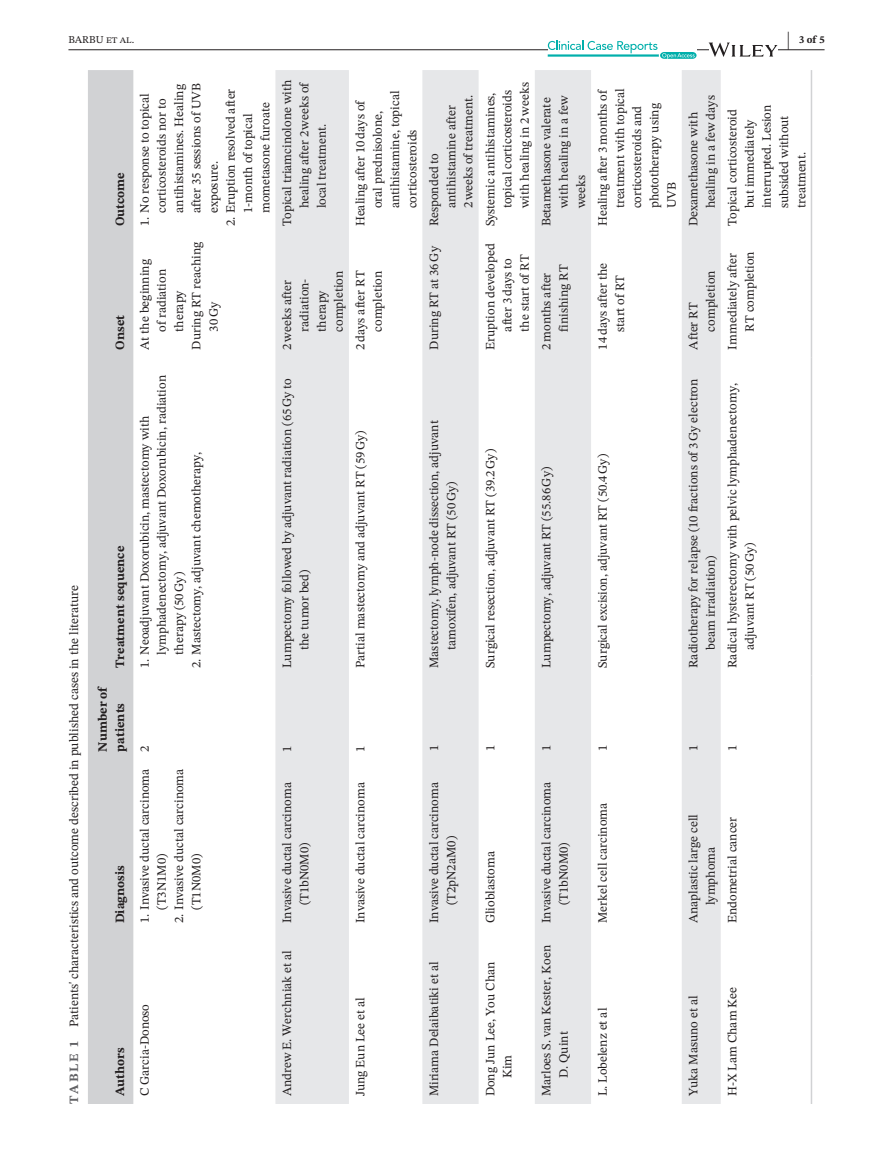
<style>
.page{position:relative;width:893px;height:1174px;background:#fff}
.page>*{position:absolute;margin:0;border:0;box-sizing:border-box;transform-origin:0 0}
.t1{font:700 21px "STIX Two Text";color:#231f20;scale:.42 1}
.t2{font:12.75px/17.2px "STIX Two Text";color:#231f20}
.t3{font:700 12.75px/17.2px "STIX Two Text";color:#231f20}
.t4{font:10.5px "STIX Two Text";color:#231f20}
.t5{font:700 10.5px "STIX Two Text";color:#231f20}
.s1{font-weight:700;color:#636366}
</style>
<div class="page">
<hr style="left:68px;top:49px;width:756px;height:1px;background:#231f20">
<svg style="left:548px;top:41px;width:148px;height:18px"></svg>
<svg style="left:709px;top:43px;width:68px;height:14px"></svg>
<div style="left:88px;top:70px;width:45px;height:1034px;background:#d1d2d4"></div>
<svg style="left:275px;top:70px;width:446px;height:1034px;fill:#ececee"></svg>
<hr style="left:811px;top:931px;width:1px;height:173px;background:#d1d2d4">
<hr style="left:811px;top:759px;width:1px;height:172px;background:#d1d2d4">
<hr style="left:811px;top:675px;width:1px;height:84px;background:#d1d2d4">
<hr style="left:811px;top:357px;width:1px;height:318px;background:#d1d2d4">
<hr style="left:811px;top:234px;width:1px;height:123px;background:#d1d2d4">
<hr style="left:811px;top:70px;width:1px;height:164px;background:#d1d2d4">
<h1 class="t1" style="left:787px;top:24px;width:8px">|</h1>
<p class="t4" style="left:68px;top:32px;width:67px">BARBU et al.</p>
<p class="t5" style="left:799px;top:32px;width:27px">3 of 5</p>
<p class="t2" style="left:65px;top:1104px;width:520px;rotate:-90deg"><span class="s1">TABLE 1</span> Patients' characteristics and outcome described in published cases in the literature</p>
<p class="t3" style="left:112px;top:226px;width:56px;rotate:-90deg">Outcome</p>
<p class="t3" style="left:112px;top:350px;width:36px;rotate:-90deg">Onset</p>
<p class="t3" style="left:112px;top:668px;width:124px;rotate:-90deg">Treatment sequence</p>
<p class="t3" style="left:94px;top:751px;width:67px;rotate:-90deg">Number of patients</p>
<p class="t3" style="left:112px;top:923px;width:60px;rotate:-90deg">Diagnosis</p>
<p class="t3" style="left:112px;top:1096px;width:50px;rotate:-90deg">Authors</p>
<p class="t2" style="left:136px;top:213px;width:131px;text-indent:-14px;rotate:-90deg">1. No response to topical corticosteroids nor to antihistamines. Healing after 35 sessions of UVB exposure.</p>
<p class="t2" style="left:222px;top:213px;width:126px;text-indent:-14px;rotate:-90deg">2. Eruption resolved after<br>1-month of topical mometasone furoate</p>
<p class="t2" style="left:136px;top:350px;width:92px;rotate:-90deg">At the beginning</p>
<p class="t2" style="left:153px;top:332px;width:64px;rotate:-90deg">of radiation</p>
<p class="t2" style="left:188px;top:350px;width:109px;rotate:-90deg">During RT reaching</p>
<p class="t2" style="left:170px;top:332px;width:43px;rotate:-90deg">therapy</p>
<p class="t2" style="left:205px;top:332px;width:31px;rotate:-90deg">30Gy</p>
<p class="t2" style="left:136px;top:654px;width:281px;text-indent:-14px;rotate:-90deg">1. Neoadjuvant Doxorubicin, mastectomy with lymphadenectomy, adjuvant Doxorubicin, radiation therapy (50Gy)</p>
<p class="t2" style="left:188px;top:668px;width:218px;rotate:-90deg">2. Mastectomy, adjuvant chemotherapy,</p>
<p class="t2" style="left:278px;top:208px;width:130px;text-indent:-18px;rotate:-90deg">Topical triamcinolone with healing after 2weeks of local treatment.</p>
<p class="t2" style="left:352px;top:208px;width:119px;text-indent:-18px;rotate:-90deg">Healing after 10days of oral prednisolone, antihistamine, topical corticosteroids</p>
<p class="t2" style="left:278px;top:332px;width:63px;text-indent:-18px;rotate:-90deg">2weeks after radiation&shy;therapy completion</p>
<p class="t2" style="left:352px;top:350px;width:81px;text-align:right;rotate:-90deg">2days after RT completion</p>
<p class="t2" style="left:278px;top:650px;width:273px;text-indent:-18px;rotate:-90deg">Lumpectomy followed by adjuvant radiation (65Gy to the tumor bed)</p>
<p class="t2" style="left:352px;top:668px;width:239px;rotate:-90deg">Partial mastectomy and adjuvant RT (59Gy)</p>
<p class="t2" style="left:425px;top:208px;width:115px;text-indent:-18px;rotate:-90deg">Responded to antihistamine after<br>2weeks of treatment.</p>
<p class="t2" style="left:425px;top:349px;width:105px;rotate:-90deg">During RT at 36Gy</p>
<p class="t2" style="left:481px;top:208px;width:127px;text-indent:-18px;rotate:-90deg">Systemic antihistamines, topical corticosteroids with healing in 2weeks</p>
<p class="t2" style="left:481px;top:349px;width:108px;text-align:center;rotate:-90deg">Eruption developed after 3days to<br>the start of RT</p>
<p class="t2" style="left:538px;top:208px;width:115px;text-indent:-18px;rotate:-90deg">Betamethasone valerate with healing in a few weeks</p>
<p class="t2" style="left:538px;top:331px;width:69px;text-indent:-18px;rotate:-90deg">2months after finishing RT</p>
<p class="t2" style="left:425px;top:650px;width:231px;text-indent:-18px;rotate:-90deg">Mastectomy, lymph-node dissection, adjuvant tamoxifen, adjuvant RT (50Gy)</p>
<p class="t2" style="left:481px;top:668px;width:220px;rotate:-90deg">Surgical resection, adjuvant RT (39.2Gy)</p>
<p class="t2" style="left:538px;top:668px;width:203px;rotate:-90deg">Lumpectomy, adjuvant RT (55.86Gy)</p>
<p class="t2" style="left:594px;top:208px;width:122px;text-indent:-18px;rotate:-90deg">Healing after 3months of treatment with topical corticosteroids and phototherapy using<br>UVB</p>
<p class="t2" style="left:594px;top:349px;width:88px;text-align:center;rotate:-90deg">14days after the start of RT</p>
<p class="t2" style="left:594px;top:668px;width:215px;rotate:-90deg">Surgical excision, adjuvant RT (50.4Gy)</p>
<p class="t2" style="left:685px;top:208px;width:114px;text-indent:-18px;rotate:-90deg">Dexamethasone with healing in a few days</p>
<p class="t2" style="left:723px;top:208px;width:105px;text-indent:-18px;rotate:-90deg">Topical corticosteroid but immediately interrupted. Lesion subsided without treatment.</p>
<p class="t2" style="left:685px;top:331px;width:63px;text-indent:-18px;rotate:-90deg">After RT completion</p>
<p class="t2" style="left:723px;top:349px;width:100px;text-align:right;rotate:-90deg">Immediately after<br>RT completion</p>
<p class="t2" style="left:685px;top:650px;width:273px;text-indent:-18px;rotate:-90deg">Radiotherapy for relapse (10 fractions of 3Gy electron beam irradiation)</p>
<p class="t2" style="left:723px;top:650px;width:268px;text-indent:-18px;rotate:-90deg">Radical hysterectomy with pelvic lymphadenectomy, adjuvant RT (50Gy)</p>
<p class="t2" style="left:136px;top:751px;width:8px;rotate:-90deg">2</p>
<p class="t2" style="left:136px;top:910px;width:143px;text-indent:-14px;rotate:-90deg">1. Invasive ductal carcinoma (T3N1M0)</p>
<p class="t2" style="left:170px;top:910px;width:143px;text-indent:-14px;rotate:-90deg">2. Invasive ductal carcinoma (T1N0M0)</p>
<p class="t2" style="left:136px;top:1096px;width:94px;rotate:-90deg">C Garcia-Donoso</p>
<p class="t2" style="left:278px;top:751px;width:8px;rotate:-90deg">1</p>
<p class="t2" style="left:278px;top:905px;width:125px;text-indent:-18px;rotate:-90deg">Invasive ductal carcinoma (T1bN0M0)</p>
<p class="t2" style="left:278px;top:1096px;width:148px;rotate:-90deg">Andrew E. Werchniak et al</p>
<p class="t2" style="left:352px;top:751px;width:8px;rotate:-90deg">1</p>
<p class="t2" style="left:352px;top:923px;width:143px;rotate:-90deg">Invasive ductal carcinoma</p>
<p class="t2" style="left:352px;top:1096px;width:101px;rotate:-90deg">Jung Eun Lee et al</p>
<p class="t2" style="left:425px;top:751px;width:8px;rotate:-90deg">1</p>
<p class="t2" style="left:425px;top:905px;width:125px;text-indent:-18px;rotate:-90deg">Invasive ductal carcinoma (T2pN2aM0)</p>
<p class="t2" style="left:425px;top:1096px;width:136px;rotate:-90deg">Miriama Delaibatiki et al</p>
<p class="t2" style="left:481px;top:751px;width:8px;rotate:-90deg">1</p>
<p class="t2" style="left:481px;top:923px;width:73px;rotate:-90deg">Glioblastoma</p>
<p class="t2" style="left:481px;top:1078px;width:118px;text-indent:-18px;rotate:-90deg">Dong Jun Lee, You Chan<br>Kim</p>
<p class="t2" style="left:538px;top:751px;width:8px;rotate:-90deg">1</p>
<p class="t2" style="left:538px;top:905px;width:125px;text-indent:-18px;rotate:-90deg">Invasive ductal carcinoma (T1bN0M0)</p>
<p class="t2" style="left:538px;top:1078px;width:135px;text-indent:-18px;rotate:-90deg">Marloes S. van Kester, Koen<br>D. Quint</p>
<p class="t2" style="left:594px;top:751px;width:8px;rotate:-90deg">1</p>
<p class="t2" style="left:594px;top:923px;width:122px;rotate:-90deg">Merkel cell carcinoma</p>
<p class="t2" style="left:594px;top:1096px;width:90px;rotate:-90deg">L. Lobelenz et al</p>
<p class="t2" style="left:685px;top:751px;width:8px;rotate:-90deg">1</p>
<p class="t2" style="left:723px;top:751px;width:8px;rotate:-90deg">1</p>
<p class="t2" style="left:685px;top:905px;width:93px;text-indent:-18px;rotate:-90deg">Anaplastic large cell lymphoma</p>
<p class="t2" style="left:723px;top:923px;width:108px;rotate:-90deg">Endometrial cancer</p>
<p class="t2" style="left:685px;top:1096px;width:102px;rotate:-90deg">Yuka Masuno et al</p>
<p class="t2" style="left:723px;top:1096px;width:111px;rotate:-90deg">H-X Lam Cham Kee</p>
</div>
